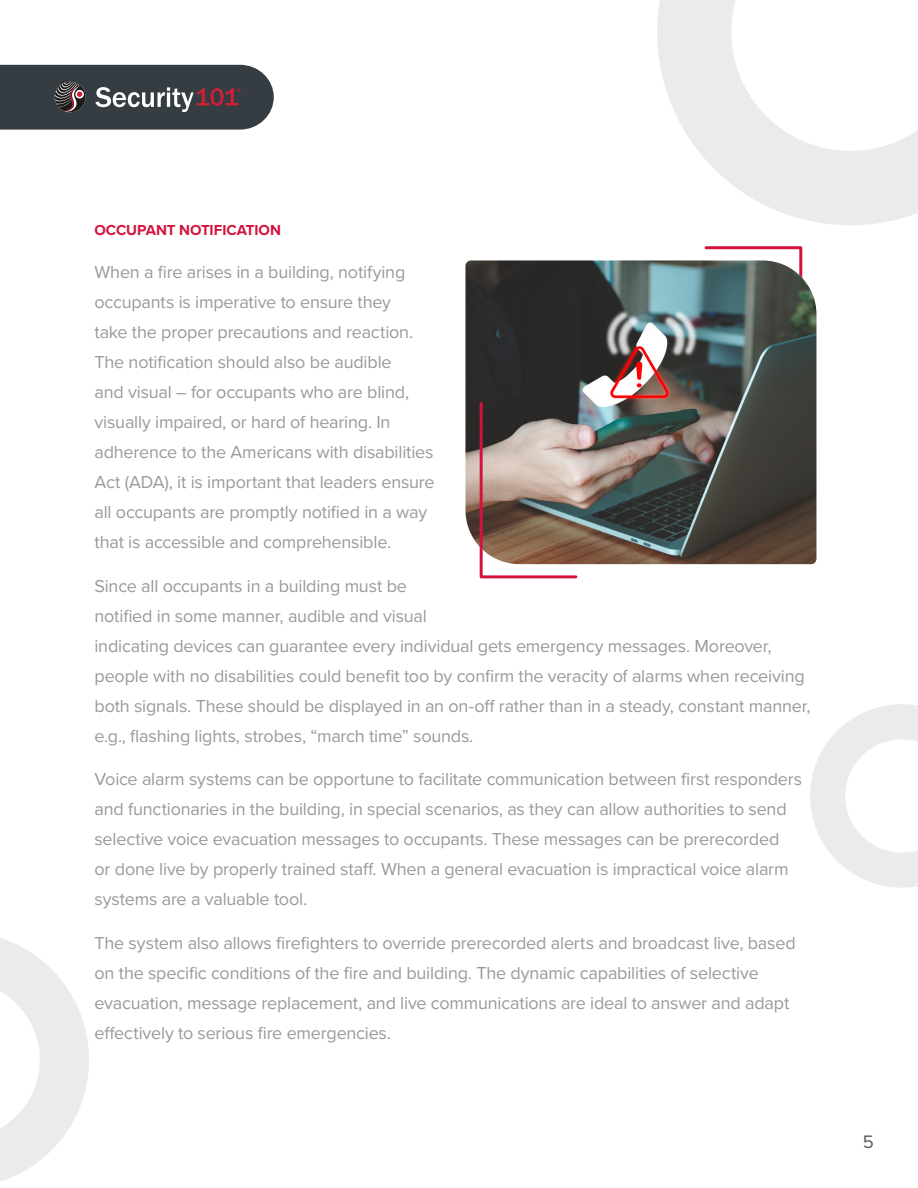
<style>
.page{position:relative;width:918px;height:1188px;background:#fff}
.page>*{position:absolute;margin:0;border:0;box-sizing:border-box;transform-origin:0 0}
.t1{font:18.75px "Proxima Nova";color:#58595b}
.t2{font:18px/30px "Proxima Nova";letter-spacing:-.01em;color:#9a9a9b}
.t3{font:700 15px "Proxima Nova";color:#d3133e}
</style>
<div class="page">
<svg style="left:657px;top:0;width:261px;height:225px"></svg>
<svg style="left:0;top:938px;width:89px;height:244px"></svg>
<svg style="left:810px;top:704px;width:108px;height:184px"></svg>
<svg style="left:0;top:65px;width:274px;height:65px;background:#484b50"></svg>
<svg style="left:704px;top:246px;width:99px;height:14px"></svg>
<img style="left:465px;top:260px;width:351px;height:304px">
<svg style="left:478px;top:401px;width:101px;height:178px;background:#9a837a"></svg>
<p class="t3" style="left:94px;top:218px;width:188px">OCCUPANT NOTIFICATION</p>
<p class="t2" style="left:94px;top:256px;width:342px">When a fire arises in a building, notifying occupants is imperative to ensure they<br>take the proper precautions and reaction.<br>The notification should also be audible<br>and visual – for occupants who are blind, visually impaired, or hard of hearing. In adherence to the Americans with disabilities Act (ADA), it is important that leaders ensure all occupants are promptly notified in a way that is accessible and comprehensible.</p>
<p class="t2" style="left:94px;top:570px;width:718px">Since all occupants in a building must be<br>notified in some manner, audible and visual<br>indicating devices can guarantee every individual gets emergency messages. Moreover, people with no disabilities could benefit too by confirm the veracity of alarms when receiving both signals. These should be displayed in an on-off rather than in a steady, constant manner, e.g., flashing lights, strobes, “march time” sounds.</p>
<p class="t2" style="left:94px;top:763px;width:709px">Voice alarm systems can be opportune to facilitate communication between first responders and functionaries in the building, in special scenarios, as they can allow authorities to send selective voice evacuation messages to occupants. These messages can be prerecorded<br>or done live by properly trained staff. When a general evacuation is impractical voice alarm systems are a valuable tool.</p>
<p class="t2" style="left:94px;top:927px;width:703px">The system also allows firefighters to override prerecorded alerts and broadcast live, based on the specific conditions of the fire and building. The dynamic capabilities of selective evacuation, message replacement, and live communications are ideal to answer and adapt effectively to serious fire emergencies.</p>
<p class="t1" style="left:863px;top:1128px;width:13px">5</p>
</div>
